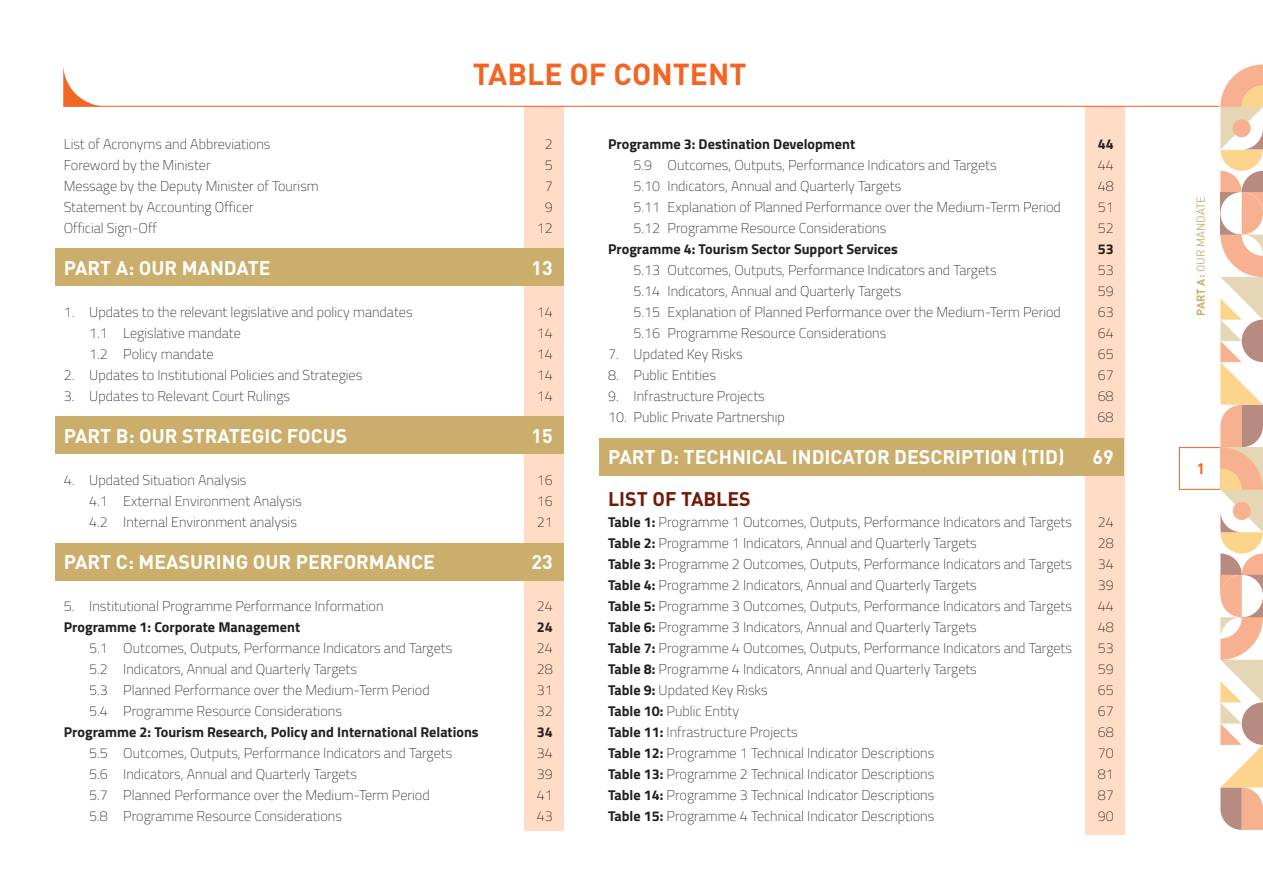
<style>
.page{position:relative;width:1263px;height:893px;background:#fff}
.page>*{position:absolute;margin:0;border:0;box-sizing:border-box;transform-origin:0 0}
.t1{font:700 30px "DIN";color:#f26522}
.t2{font:700 19.5px "DIN";color:#fff}
.t3{font:700 19.5px "DIN";color:#731806}
.t4{font:700 15px "DIN";color:#f26522}
.t5{font:200 14.25px "Titillium Web";color:#231f20}
.t6{font:700 14.25px "Titillium Web";color:#231f20}
.t7{font:11.25px "DIN";color:#ccae6c}
.s1{font-weight:700}
</style>
<div class="page">
<div style="left:1179px;top:447px;width:42px;height:43px;border:1px solid #f26522"></div>
<svg style="left:1220px;top:64px;width:43px;height:766px"></svg>
<div style="left:1085px;top:106px;width:39px;height:728px;background:#fedcc6"></div>
<div style="left:524px;top:106px;width:39px;height:725px;background:#fedcc6"></div>
<div style="left:55px;top:249px;width:508px;height:37px;background:#ccae6c"></div>
<div style="left:600px;top:438px;width:524px;height:37px;background:#ccae6c"></div>
<div style="left:55px;top:417px;width:508px;height:37px;background:#ccae6c"></div>
<div style="left:55px;top:543px;width:508px;height:37px;background:#ccae6c"></div>
<hr style="left:63px;top:106px;width:1156px;height:1px;background:#f26522">
<svg style="left:63px;top:66px;width:43px;height:40px"></svg>
<h1 class="t1" style="left:473px;top:55px;width:268px">TABLE OF CONTENT</h1>
<p class="t5" style="left:64px;top:134px;width:208px">List of Acronyms and Abbreviations</p>
<p class="t5" style="left:545px;top:134px;width:9px">2</p>
<p class="t5" style="left:64px;top:155px;width:148px">Foreword by the Minister</p>
<p class="t5" style="left:545px;top:155px;width:9px">5</p>
<p class="t5" style="left:64px;top:176px;width:257px">Message by the Deputy Minister of Tourism</p>
<p class="t5" style="left:545px;top:176px;width:9px">7</p>
<p class="t5" style="left:64px;top:197px;width:192px">Statement by Accounting Officer</p>
<p class="t5" style="left:545px;top:197px;width:9px">9</p>
<p class="t5" style="left:64px;top:218px;width:95px">Official Sign-Off</p>
<p class="t5" style="left:537px;top:218px;width:17px">12</p>
<h2 class="t2" style="left:64px;top:255px;width:202px">PART A: OUR MAN DATE</h2>
<h2 class="t2" style="left:532px;top:255px;width:23px">13</h2>
<p class="t5" style="left:64px;top:302px;width:350px">1. Updates to the relevant legislative and policy mandates</p>
<p class="t5" style="left:537px;top:302px;width:17px">14</p>
<p class="t5" style="left:89px;top:323px;width:153px">1.1 Legislative mandate</p>
<p class="t5" style="left:537px;top:323px;width:17px">14</p>
<p class="t5" style="left:89px;top:344px;width:126px">1.2 Policy mandate</p>
<p class="t5" style="left:537px;top:344px;width:17px">14</p>
<p class="t5" style="left:64px;top:365px;width:300px">2. Updates to Institutional Policies and Strategies</p>
<p class="t5" style="left:537px;top:365px;width:17px">14</p>
<p class="t5" style="left:64px;top:386px;width:228px">3. Updates to Relevant Court Rulings</p>
<p class="t5" style="left:537px;top:386px;width:17px">14</p>
<h2 class="t2" style="left:64px;top:423px;width:285px">PART B: OUR STRATEGIC FOCUS</h2>
<h2 class="t2" style="left:532px;top:423px;width:23px">15</h2>
<p class="t5" style="left:64px;top:470px;width:184px">4. Updated Situation Analysis</p>
<p class="t5" style="left:537px;top:470px;width:17px">16</p>
<p class="t5" style="left:89px;top:491px;width:214px">4.1 External Environment Analysis</p>
<p class="t5" style="left:537px;top:491px;width:17px">16</p>
<p class="t5" style="left:89px;top:512px;width:209px">4.2 Internal Environment analysis</p>
<p class="t5" style="left:537px;top:512px;width:17px">21</p>
<h2 class="t2" style="left:64px;top:549px;width:366px">PART C: MEASURING OUR PERFORMANCE</h2>
<h2 class="t2" style="left:532px;top:549px;width:23px">23</h2>
<p class="t5" style="left:64px;top:596px;width:321px">5. Institutional Programme Performance Information</p>
<p class="t5" style="left:537px;top:596px;width:17px">24</p>
<p class="t6" style="left:64px;top:616px;width:238px">Programme 1: Corporate Management</p>
<p class="t6" style="left:537px;top:616px;width:17px">24</p>
<p class="t5" style="left:89px;top:638px;width:364px">5.1 Outcomes, Outputs, Performance Indicators and Targets</p>
<p class="t5" style="left:537px;top:638px;width:17px">24</p>
<p class="t5" style="left:89px;top:659px;width:269px">5.2 Indicators, Annual and Quarterly Targets</p>
<p class="t5" style="left:537px;top:659px;width:17px">28</p>
<p class="t5" style="left:89px;top:680px;width:342px">5.3 Planned Performance over the Medium-Term Period</p>
<p class="t5" style="left:537px;top:680px;width:17px">31</p>
<p class="t5" style="left:89px;top:701px;width:254px">5.4 Programme Resource Considerations</p>
<p class="t5" style="left:537px;top:701px;width:17px">32</p>
<p class="t6" style="left:64px;top:721px;width:416px">Programme 2: Tourism Research, Policy and International Relations</p>
<p class="t6" style="left:537px;top:721px;width:17px">34</p>
<p class="t5" style="left:89px;top:743px;width:364px">5.5 Outcomes, Outputs, Performance Indicators and Targets</p>
<p class="t5" style="left:537px;top:743px;width:17px">34</p>
<p class="t5" style="left:89px;top:764px;width:269px">5.6 Indicators, Annual and Quarterly Targets</p>
<p class="t5" style="left:537px;top:764px;width:17px">39</p>
<p class="t5" style="left:89px;top:785px;width:342px">5.7 Planned Performance over the Medium-Term Period</p>
<p class="t5" style="left:537px;top:785px;width:17px">41</p>
<p class="t5" style="left:89px;top:806px;width:254px">5.8 Programme Resource Considerations</p>
<p class="t5" style="left:537px;top:806px;width:17px">43</p>
<p class="t6" style="left:608px;top:133px;width:249px">Programme 3: Destination Development</p>
<p class="t6" style="left:1098px;top:133px;width:17px">44</p>
<p class="t5" style="left:634px;top:155px;width:364px">5.9 Outcomes, Outputs, Performance Indicators and Targets</p>
<p class="t5" style="left:1098px;top:155px;width:17px">44</p>
<p class="t5" style="left:634px;top:176px;width:269px">5.10 Indicators, Annual and Quarterly Targets</p>
<p class="t5" style="left:1098px;top:176px;width:17px">48</p>
<p class="t5" style="left:634px;top:197px;width:429px">5.11 Explanation of Planned Performance over the Medium-Term Period</p>
<p class="t5" style="left:1098px;top:197px;width:17px">51</p>
<p class="t5" style="left:634px;top:218px;width:254px">5.12 Programme Resource Considerations</p>
<p class="t5" style="left:1098px;top:218px;width:17px">52</p>
<p class="t6" style="left:608px;top:238px;width:291px">Programme 4: Tourism Sector Support Services</p>
<p class="t6" style="left:1098px;top:238px;width:17px">53</p>
<p class="t5" style="left:634px;top:260px;width:364px">5.13 Outcomes, Outputs, Performance Indicators and Targets</p>
<p class="t5" style="left:1098px;top:260px;width:17px">53</p>
<p class="t5" style="left:634px;top:281px;width:269px">5.14 Indicators, Annual and Quarterly Targets</p>
<p class="t5" style="left:1098px;top:281px;width:17px">59</p>
<p class="t5" style="left:634px;top:302px;width:429px">5.15 Explanation of Planned Performance over the Medium-Term Period</p>
<p class="t5" style="left:1098px;top:302px;width:17px">63</p>
<p class="t5" style="left:634px;top:323px;width:254px">5.16 Programme Resource Considerations</p>
<p class="t5" style="left:1098px;top:323px;width:17px">64</p>
<p class="t5" style="left:608px;top:344px;width:136px">7. Updated Key Risks</p>
<p class="t5" style="left:1098px;top:344px;width:17px">65</p>
<p class="t5" style="left:608px;top:365px;width:109px">8. Public Entities</p>
<p class="t5" style="left:1098px;top:365px;width:17px">67</p>
<p class="t5" style="left:608px;top:386px;width:158px">9. Infrastructure Projects</p>
<p class="t5" style="left:1098px;top:386px;width:17px">68</p>
<p class="t5" style="left:608px;top:407px;width:178px">10. Public Private Partnership</p>
<p class="t5" style="left:1098px;top:407px;width:17px">68</p>
<h2 class="t2" style="left:608px;top:444px;width:458px">PART D: TECHN ICAL IN DICATOR DESCRIPTION (TID)</h2>
<h2 class="t2" style="left:1092px;top:444px;width:23px">69</h2>
<h2 class="t3" style="left:608px;top:486px;width:11px">LIST</h2>
<h2 class="t3" style="left:652px;top:486px;width:98px">OF TABLES</h2>
<p class="t5" style="left:608px;top:512px;width:465px"><span class="s1">Table 1:</span> Programme 1 Outcomes, Outputs, Performance Indicators and Targets</p>
<p class="t5" style="left:1098px;top:512px;width:17px">24</p>
<p class="t5" style="left:608px;top:533px;width:370px"><span class="s1">Table 2:</span> Programme 1 Indicators, Annual and Quarterly Targets</p>
<p class="t5" style="left:1098px;top:533px;width:17px">28</p>
<p class="t5" style="left:608px;top:554px;width:465px"><span class="s1">Table 3:</span> Programme 2 Outcomes, Outputs, Performance Indicators and Targets</p>
<p class="t5" style="left:1098px;top:554px;width:17px">34</p>
<p class="t5" style="left:608px;top:575px;width:370px"><span class="s1">Table 4:</span> Programme 2 Indicators, Annual and Quarterly Targets</p>
<p class="t5" style="left:1098px;top:575px;width:17px">39</p>
<p class="t5" style="left:608px;top:596px;width:465px"><span class="s1">Table 5:</span> Programme 3 Outcomes, Outputs, Performance Indicators and Targets</p>
<p class="t5" style="left:1098px;top:596px;width:17px">44</p>
<p class="t5" style="left:608px;top:617px;width:370px"><span class="s1">Table 6:</span> Programme 3 Indicators, Annual and Quarterly Targets</p>
<p class="t5" style="left:1098px;top:617px;width:17px">48</p>
<p class="t5" style="left:608px;top:638px;width:465px"><span class="s1">Table 7:</span> Programme 4 Outcomes, Outputs, Performance Indicators and Targets</p>
<p class="t5" style="left:1098px;top:638px;width:17px">53</p>
<p class="t5" style="left:608px;top:659px;width:370px"><span class="s1">Table 8:</span> Programme 4 Indicators, Annual and Quarterly Targets</p>
<p class="t5" style="left:1098px;top:659px;width:17px">59</p>
<p class="t5" style="left:608px;top:680px;width:161px"><span class="s1">Table 9:</span> Updated Key Risks</p>
<p class="t5" style="left:1098px;top:680px;width:17px">65</p>
<p class="t5" style="left:608px;top:701px;width:133px"><span class="s1">Table 10:</span> Public Entity</p>
<p class="t5" style="left:1098px;top:701px;width:17px">67</p>
<p class="t5" style="left:608px;top:722px;width:191px"><span class="s1">Table 11:</span> Infrastructure Projects</p>
<p class="t5" style="left:1098px;top:722px;width:17px">68</p>
<p class="t5" style="left:608px;top:743px;width:328px"><span class="s1">Table 12:</span> Programme 1 Technical Indicator Descriptions</p>
<p class="t5" style="left:1098px;top:743px;width:17px">70</p>
<p class="t5" style="left:608px;top:764px;width:328px"><span class="s1">Table 13:</span> Programme 2 Technical Indicator Descriptions</p>
<p class="t5" style="left:1098px;top:764px;width:17px">81</p>
<p class="t5" style="left:608px;top:785px;width:328px"><span class="s1">Table 14:</span> Programme 3 Technical Indicator Descriptions</p>
<p class="t5" style="left:1098px;top:785px;width:17px">87</p>
<p class="t5" style="left:608px;top:806px;width:328px"><span class="s1">Table 15:</span> Programme 4 Technical Indicator Descriptions</p>
<p class="t5" style="left:1098px;top:806px;width:17px">90</p>
<p class="t7" style="left:1194px;top:316px;width:121px;rotate:-90deg"><span class="s1">PART A:</span> our mandate</p>
<p class="t4" style="left:1197px;top:459px;width:10px">1</p>
</div>
